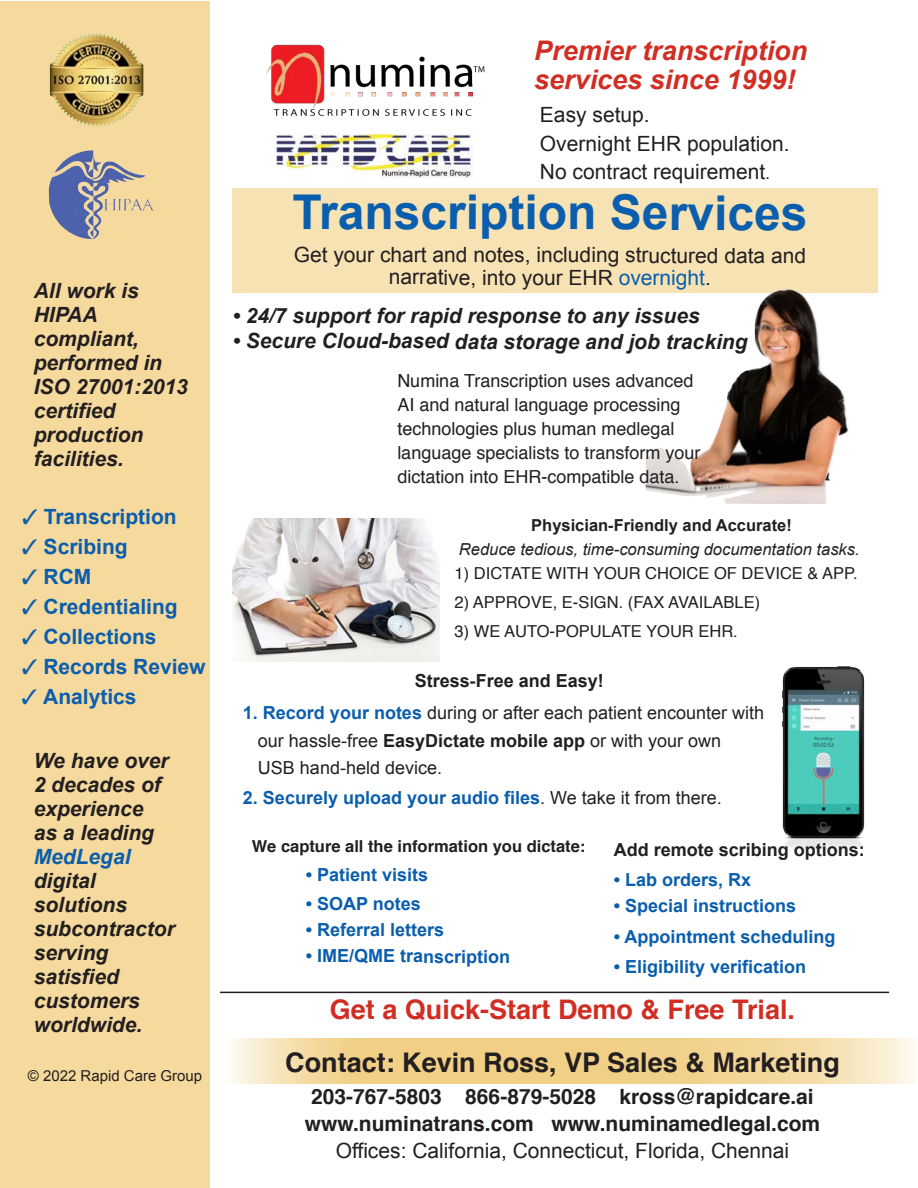
<style>
.page{position:relative;width:918px;height:1188px;background:#fff}
.page>*{position:absolute;margin:0;border:0;box-sizing:border-box;transform-origin:0 0}
.t1{font:700 48px "Arial";letter-spacing:-.005em;color:#0a5ead}
.t2{font:italic 700 27px/28.5px "Arial";color:#d22d23}
.t3{font:700 27px "Helvetica";color:#231f20}
.t4{font:700 27px "Helvetica";color:#d22d23}
.t5{font:italic 700 21px/24px "Arial";color:#231f20}
.t6{font:21px/28.5px "Arial";color:#231f20}
.t7{font:700 21px/27px "Helvetica";color:#231f20;text-align:center}
.t8{font:700 21px "Arial";letter-spacing:-.005em;color:#0a5ead}
.t9{font:italic 700 21px "Arial";color:#0a5ead}
.t10{font:700 18px "Arial";color:#0a5ead}
.t11{font:18px/24px "Helvetica";color:#231f20}
.t12{font:18px/27.6px "Arial";color:#231f20}
.t13{font:700 18px "Arial";color:#231f20}
.t14{font:16.5px "Helvetica";color:#231f20}
.t15{font:italic 16.5px "Arial";color:#231f20}
.t16{font:700 16.5px "Helvetica";color:#231f20}
.t17{font:700 16.5px "Arial";color:#231f20}
.t18{font:15px "Arial";color:#231f20}
.s1{font-size:18px}
.s2{color:#0a5ead}
.s3{font-weight:700;color:#0a5ead}
.s4{font-weight:700}
.s5{font-weight:400;color:#231f20}
</style>
<div class="page">
<img style="left:276px;top:134px;width:197px;height:44px">
<div style="left:0;top:1px;width:209px;height:1187px;background:#f5d99d"></div>
<img style="left:49px;top:33px;width:95px;height:94px">
<svg style="left:232px;top:1039px;width:684px;height:45px;background:#f3d79b"></svg>
<img style="left:49px;top:150px;width:105px;height:89px">
<hr style="left:220px;top:992px;width:669px;height:1px;background:#231f20">
<img style="left:232px;top:519px;width:208px;height:143px">
<img style="left:782px;top:667px;width:83px;height:182px">
<div style="left:232px;top:188px;width:645px;height:104px;background:#f7e2b4"></div>
<img style="left:646px;top:289px;width:203px;height:215px">
<img style="left:266px;top:44px;width:219px;height:72px">
<p class="t5" style="left:34px;top:278px;width:156px">All work is<br>HIPAA compliant, performed in<br>ISO 27001:2013 certified production facilities.</p>
<p class="t8" style="left:22px;top:505px;width:156px">✓ Transcription</p>
<p class="t8" style="left:22px;top:535px;width:107px">✓ Scribing</p>
<p class="t8" style="left:22px;top:565px;width:71px">✓ RCM</p>
<p class="t8" style="left:22px;top:595px;width:157px">✓ Credentialing</p>
<p class="t8" style="left:22px;top:625px;width:136px">✓ Collections</p>
<p class="t8" style="left:22px;top:655px;width:185px">✓ Records Review</p>
<p class="t8" style="left:22px;top:685px;width:117px">✓ Analytics</p>
<p class="t5" style="left:34px;top:749px;width:137px">We have over<br>2 decades of experience as a leading</p>
<p class="t9" style="left:34px;top:845px;width:98px">MedLegal</p>
<p class="t5" style="left:34px;top:869px;width:143px">digital solutions subcontractor serving satisfied customers worldwide.</p>
<p class="t18" style="left:28px;top:1067px;width:176px">© 2022 Rapid Care Group</p>
<p class="t2" style="left:534px;top:37px;width:275px">Premier transcription services since 1999!</p>
<p class="t6" style="left:540px;top:101px;width:251px">Easy setup.<br>Overnight EHR population.<br>No contract requirement<span class="s1">.</span></p>
<h1 class="t1" style="left:293px;top:186px;width:517px">Transcription Services</h1>
<p class="t6" style="left:294px;top:244px;width:514px;line-height:22.4px;text-align:center">Get your chart and notes, including structured data and narrative, into your EHR <span class="s2">overnight</span>.</p>
<p class="t5" style="left:233px;top:304px;width:469px">• 24/7 support for rapid response to any issues</p>
<p class="t5" style="left:233px;top:329px;width:516px">• Secure Cloud-based data storage and job tracking</p>
<p class="t11" style="left:397px;top:370px;width:305px">Numina Transcription uses advanced AI and natural language processing technologies plus human medlegal language specialists to transform your dictation into EHR-compatible data.</p>
<p class="t17" style="left:531px;top:516px;width:262px">Physician-Friendly and Accurate!</p>
<p class="t15" style="left:459px;top:540px;width:402px">Reduce tedious, time-consuming documentation tasks.</p>
<p class="t14" style="left:455px;top:566px;width:405px">1) DICTATE WITH YOUR CHOICE OF DEVICE &amp; APP.</p>
<p class="t14" style="left:455px;top:595px;width:307px">2) APPROVE, E-SIGN. (FAX AVAILABLE)</p>
<p class="t14" style="left:455px;top:624px;width:285px">3) WE AUTO-POPULATE YOUR EHR.</p>
<p class="t13" style="left:415px;top:671px;width:191px">Stress-Free and Easy!</p>
<p class="t12" style="left:258px;top:699px;width:508px;text-indent:-15px"><span class="s3">1. Record your notes</span> during or after each patient encounter with our hassle-free <span class="s4">EasyDictate mobile app</span> or with your own<br>USB hand-held device.</p>
<p class="t10" style="left:243px;top:788px;width:480px">2. Securely upload your audio files<span class="s5">. We take it from there.</span></p>
<p class="t16" style="left:252px;top:839px;width:335px">We capture all the information you dictate:</p>
<p class="t10" style="left:306px;top:865px;width:124px">• Patient visits</p>
<p class="t10" style="left:306px;top:894px;width:117px">• SOAP notes</p>
<p class="t10" style="left:306px;top:920px;width:140px">• Referral letters</p>
<p class="t10" style="left:306px;top:946px;width:206px">• IME/QME transcription</p>
<p class="t13" style="left:614px;top:839px;width:253px">Add remote scribing options:</p>
<p class="t10" style="left:614px;top:870px;width:139px">• Lab orders, Rx</p>
<p class="t10" style="left:614px;top:896px;width:184px">• Special instructions</p>
<p class="t10" style="left:614px;top:927px;width:223px">• Appointment scheduling</p>
<p class="t10" style="left:614px;top:957px;width:194px">• Eligibility verification</p>
<p class="t4" style="left:330px;top:998px;width:467px">Get a Quick-Start Demo &amp; Free Trial.</p>
<p class="t3" style="left:285px;top:1051px;width:556px">Contact: Kevin Ross, VP Sales &amp; Marketing</p>
<p class="t7" style="left:305px;top:1085px;width:517px">203-767-5803 866-879-5028 kross@rapidcare.ai www.numinatrans.com www.numinamedlegal.com</p>
<p class="t6" style="left:336px;top:1137px;width:455px">Offices: California, Connecticut, Florida, Chennai</p>
</div>
